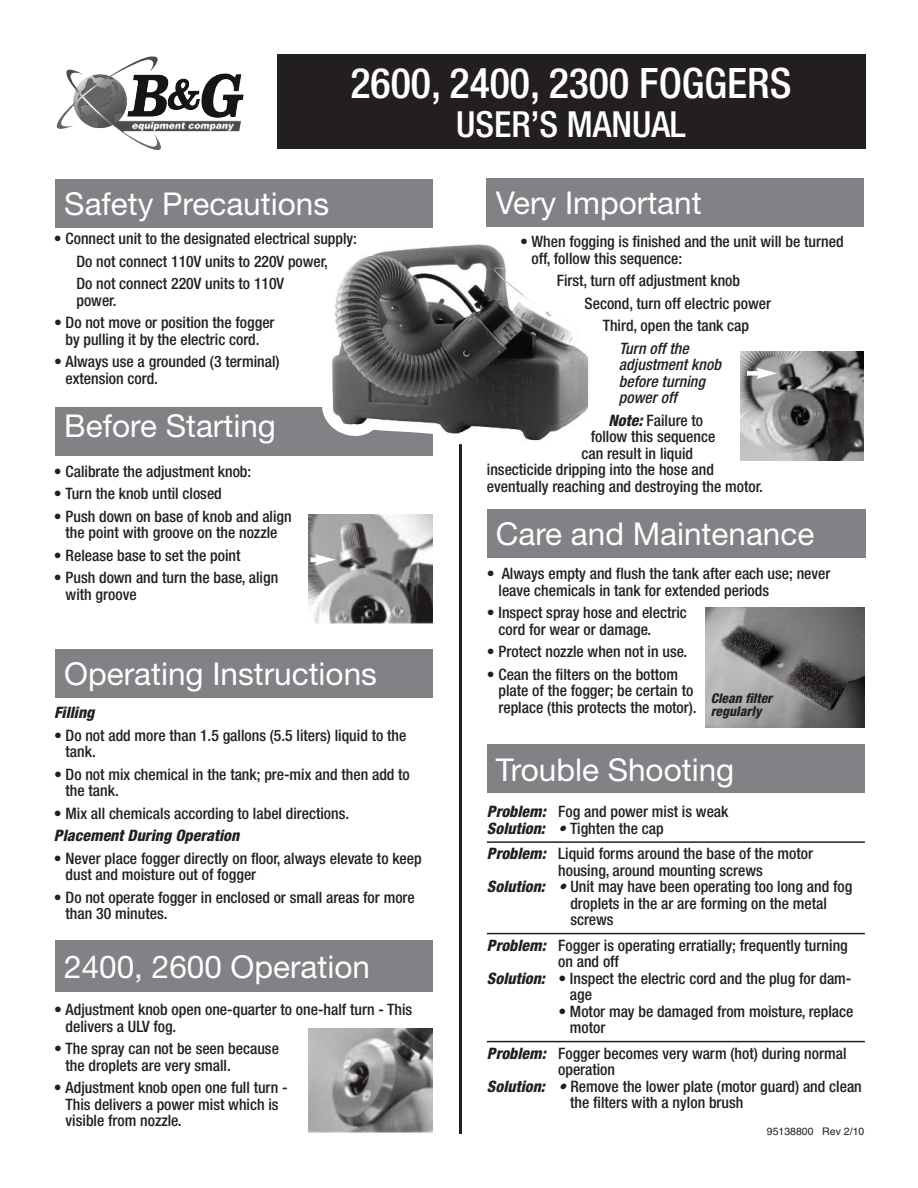
<style>
.page{position:relative;width:918px;height:1188px;background:#fff}
.page>*{position:absolute;margin:0;border:0;box-sizing:border-box;transform-origin:0 0}
.t1{font:500 condensed 42px "Helvetica Neue";color:#fff}
.t2{font:500 condensed 36px "Helvetica Neue";color:#fff}
.t3{font:31.5px "Helvetica Neue";color:#fff}
.t4{font:500 condensed 15.75px/16.5px "Helvetica Neue";color:#231f20}
.t5{font:italic 500 condensed 15.75px/16.5px "Helvetica Neue";letter-spacing:.005em;color:#231f20}
.t6{font:italic 800 condensed 15.75px "Helvetica Neue";letter-spacing:.005em;color:#231f20}
.t7{font:italic 800 condensed 13.5px/13.5px "Helvetica Neue";color:#231f20}
.t8{font:10.5px "Helvetica";color:#231f20}
.s1{font-weight:800;font-style:italic}
</style>
<div class="page">
<div style="left:56px;top:407px;width:377px;height:48px;background:#808285"></div>
<img style="left:57px;top:56px;width:101px;height:69px">
<div style="left:487px;top:745px;width:378px;height:48px;background:#808285"></div>
<div style="left:56px;top:649px;width:377px;height:48px;background:#808285"></div>
<div style="left:487px;top:178px;width:377px;height:48px;background:#808285"></div>
<hr style="left:459px;top:412px;width:3px;height:722px;background:#231f20">
<div style="left:277px;top:54px;width:589px;height:94px;background:#231f20"></div>
<hr style="left:487px;top:841px;width:378px;height:2px;background:#231f20">
<hr style="left:487px;top:933px;width:378px;height:1px;background:#231f20">
<hr style="left:487px;top:1041px;width:378px;height:1px;background:#231f20">
<div style="left:487px;top:510px;width:378px;height:48px;background:#808285"></div>
<div style="left:56px;top:940px;width:377px;height:52px;background:#808285"></div>
<div style="left:56px;top:179px;width:377px;height:48px;background:#808285"></div>
<img style="left:309px;top:514px;width:124px;height:110px">
<svg style="left:310px;top:554px;width:26px;height:11px"></svg>
<img style="left:740px;top:351px;width:124px;height:110px">
<div style="left:747px;top:371px;width:13px;height:5px;background:#fff"></div>
<svg style="left:757px;top:368px;width:20px;height:11px"></svg>
<img style="left:309px;top:1029px;width:124px;height:103px">
<img style="left:706px;top:607px;width:158px;height:121px">
<img style="left:322px;top:244px;width:267px;height:201px">
<h3 class="t3" style="left:64px;top:185px;width:266px">Safety Precautions</h3>
<h1 class="t1" style="left:351px;top:68px;width:443px">2600, 2400, 2300 FOGGERS</h1>
<h2 class="t2" style="left:456px;top:111px;width:231px">USER’S MANUAL</h2>
<h3 class="t3" style="left:496px;top:184px;width:207px">Very Important</h3>
<p class="t4" style="left:76px;top:229px;width:282px;line-height:22.5px;text-indent:-23px">• Connect unit to the designated electrical supply:<br>Do not connect 110V units to 220V power,<br>Do not connect 220V units to 110V</p>
<p class="t4" style="left:76px;top:293px;width:42px">power.</p>
<p class="t4" style="left:54px;top:316px;width:222px;text-align:center">• Do not move or position the fogger by pulling it by the electric cord.</p>
<p class="t4" style="left:66px;top:355px;width:216px;text-indent:-12px">• Always use a grounded (3 terminal) extension cord.</p>
<h3 class="t3" style="left:64px;top:407px;width:213px">Before Starting</h3>
<p class="t4" style="left:54px;top:465px;width:199px">• Calibrate the adjustment knob:</p>
<p class="t4" style="left:54px;top:487px;width:169px">• Turn the knob until closed</p>
<p class="t4" style="left:54px;top:510px;width:239px;text-align:center">• Push down on base of knob and align the point with groove on the nozzle</p>
<p class="t4" style="left:54px;top:549px;width:188px">• Release base to set the point</p>
<p class="t4" style="left:66px;top:571px;width:214px;text-indent:-12px">• Push down and turn the base, align with groove</p>
<h3 class="t3" style="left:64px;top:655px;width:314px">Operating Instructions</h3>
<p class="t6" style="left:54px;top:707px;width:42px">Filling</p>
<p class="t4" style="left:66px;top:728px;width:342px;text-indent:-12px">• Do not add more than 1.5 gallons (5.5 liters) liquid to the tank.</p>
<p class="t4" style="left:66px;top:767px;width:346px;text-indent:-12px">• Do not mix chemical in the tank; pre-mix and then add to the tank.</p>
<p class="t4" style="left:54px;top:806px;width:297px">• Mix all chemicals according to label directions.</p>
<p class="t6" style="left:54px;top:830px;width:187px">Placement During Operation</p>
<p class="t4" style="left:66px;top:851px;width:358px;text-indent:-12px">• Never place fogger directly on floor, always elevate to keep dust and moisture out of fogger</p>
<p class="t4" style="left:66px;top:890px;width:351px;text-indent:-12px">• Do not operate fogger in enclosed or small areas for more than 30 minutes.</p>
<h3 class="t3" style="left:64px;top:948px;width:307px">2400, 2600 Operation</h3>
<p class="t4" style="left:66px;top:1003px;width:348px;text-indent:-12px">• Adjustment knob open one-quarter to one-half turn - This delivers a ULV fog.</p>
<p class="t4" style="left:66px;top:1042px;width:215px;text-indent:-12px">• The spray can not be seen because the droplets are very small.</p>
<p class="t4" style="left:66px;top:1081px;width:224px;text-indent:-12px">• Adjustment knob open one full turn -<br>This delivers a power mist which is visible from nozzle.</p>
<p class="t4" style="left:532px;top:235px;width:314px;text-indent:-12px">• When fogging is finished and the unit will be turned off, follow this sequence:</p>
<p class="t4" style="left:557px;top:274px;width:185px">First, turn off adjustment knob</p>
<p class="t4" style="left:585px;top:297px;width:188px">Second, turn off electric power</p>
<p class="t4" style="left:603px;top:319px;width:148px">Third, open the tank cap</p>
<p class="t5" style="left:619px;top:342px;width:104px">Turn off the adjustment knob before turning power off</p>
<p class="t4" style="left:608px;top:414px;width:96px"><span class="s1">Note:</span> Failure to</p>
<p class="t4" style="left:591px;top:430px;width:126px">follow this sequence</p>
<p class="t4" style="left:581px;top:447px;width:113px">can result in liquid</p>
<p class="t4" style="left:487px;top:463px;width:229px">insecticide dripping into the hose and</p>
<p class="t4" style="left:487px;top:480px;width:278px">eventually reaching and destroying the motor.</p>
<h3 class="t3" style="left:496px;top:515px;width:320px">Care and Maintenance</h3>
<p class="t4" style="left:499px;top:567px;width:333px;text-indent:-12px">• Always empty and flush the tank after each use; never leave chemicals in tank for extended periods</p>
<p class="t4" style="left:499px;top:606px;width:190px;text-indent:-12px">• Inspect spray hose and electric cord for wear or damage.</p>
<p class="t4" style="left:487px;top:645px;width:202px">• Protect nozzle when not in use.</p>
<p class="t4" style="left:499px;top:667px;width:200px;text-indent:-12px">• Cean the filters on the bottom plate of the fogger; be certain to replace (this protects the motor).</p>
<p class="t7" style="left:711px;top:692px;width:63px">Clean filter regularly</p>
<h3 class="t3" style="left:496px;top:751px;width:240px">Trouble Shooting</h3>
<p class="t4" style="left:487px;top:805px;width:243px"><span class="s1">Problem:</span> Fog and power mist is weak<br><span class="s1">Solution: •</span> Tighten the cap</p>
<p class="t4" style="left:487px;top:847px;width:328px"><span class="s1">Problem:</span> Liquid forms around the base of the motor</p>
<p class="t4" style="left:558px;top:863px;width:206px">housing, around mounting screws</p>
<p class="t4" style="left:487px;top:880px;width:367px"><span class="s1">Solution: •</span> Unit may have been operating too long and fog</p>
<p class="t4" style="left:570px;top:896px;width:258px">droplets in the ar are forming on the metal</p>
<p class="t4" style="left:570px;top:913px;width:45px">screws</p>
<p class="t4" style="left:487px;top:938px;width:362px"><span class="s1">Problem:</span> Fogger is operating erratially; frequently turning</p>
<p class="t4" style="left:558px;top:955px;width:62px">on and off</p>
<p class="t4" style="left:487px;top:971px;width:366px"><span class="s1">Solution:</span> • Inspect the electric cord and the plug for dam-</p>
<p class="t4" style="left:570px;top:988px;width:24px">age</p>
<p class="t4" style="left:570px;top:1004px;width:285px;text-indent:-12px">• Motor may be damaged from moisture, replace motor</p>
<p class="t4" style="left:487px;top:1046px;width:361px"><span class="s1">Problem:</span> Fogger becomes very warm (hot) during normal</p>
<p class="t4" style="left:558px;top:1063px;width:58px">operation</p>
<p class="t4" style="left:487px;top:1079px;width:376px"><span class="s1">Solution: •</span> Remove the lower plate (motor guard) and clean</p>
<p class="t4" style="left:570px;top:1096px;width:175px">the filters with a nylon brush</p>
<p class="t8" style="left:767px;top:1125px;width:99px">95138800 Rev 2/10</p>
</div>
